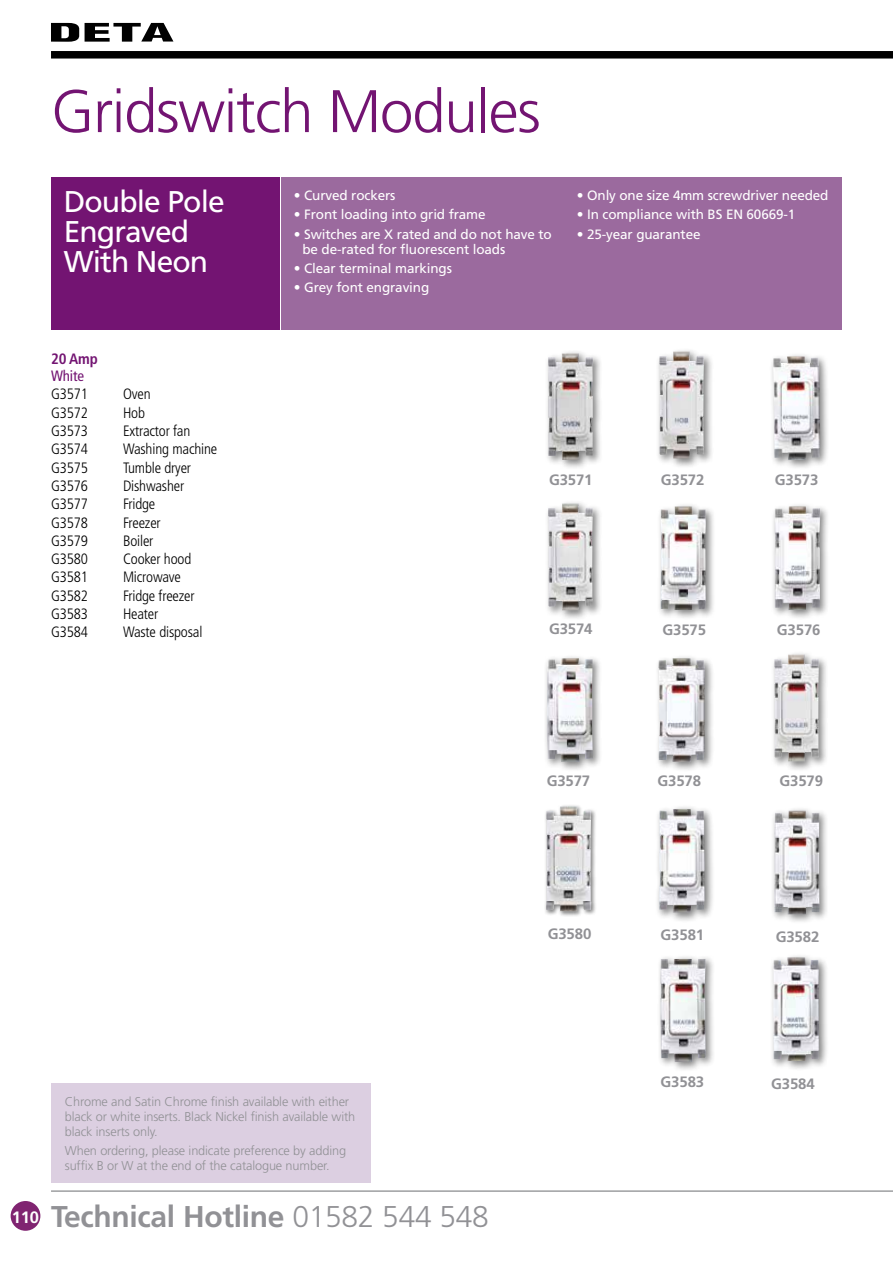
<style>
.page{position:relative;width:893px;height:1263px;background:#fff}
.page>*{position:absolute;margin:0;border:0;box-sizing:border-box;transform-origin:0 0}
.t1{font:300 60px "Frutiger";letter-spacing:-.02em;color:#731472}
.t2{font:700 30px "Frutiger";letter-spacing:-.01em;color:#919195}
.t3{font:30px/30px "Frutiger LT Std";letter-spacing:-.03em;color:#fff}
.t4{font:300 condensed 15px "Frutiger LT Std";letter-spacing:-.01em;color:#000}
.t5{font:700 15px "Frutiger";letter-spacing:-.01em;color:#919195}
.t6{font:700 condensed 15px "Frutiger LT Std";color:#731472}
.t7{font:condensed 15px "Frutiger LT Std";letter-spacing:-.01em;color:#731472}
.t8{font:13.5px/15px "Frutiger LT Std";letter-spacing:-.01em;color:#fff}
.t9{font:300 12.75px/15px "Frutiger";letter-spacing:-.01em;color:#919195}
.s1{font-size:16.5px;color:#fff}
.s2{font-weight:300}
</style>
<div class="page">
<svg style="left:51px;top:23px;width:28px;height:19px"></svg>
<svg style="left:85px;top:23px;width:88px;height:19px"></svg>
<div style="left:51px;top:51px;width:842px;height:8px;background:#000"></div>
<hr style="left:51px;top:1191px;width:842px;height:1px;background:#6d6e71">
<div style="left:11px;top:1201px;width:29px;height:30px;background:#802471;border-radius:50%"></div>
<div style="left:51px;top:177px;width:228px;height:153px;background:#731472"></div>
<div style="left:281px;top:177px;width:561px;height:153px;background:#9b6a9e"></div>
<div style="left:769px;top:352px;width:61px;height:118px;background:#000;opacity:.5"></div>
<img style="left:773px;top:356px;width:47px;height:104px">
<div style="left:655px;top:654px;width:60px;height:118px;background:#000;opacity:.5"></div>
<img style="left:658px;top:658px;width:47px;height:104px">
<div style="left:769px;top:953px;width:60px;height:118px;background:#000;opacity:.5"></div>
<img style="left:773px;top:957px;width:46px;height:104px">
<div style="left:656px;top:502px;width:60px;height:118px;background:#000;opacity:.5"></div>
<img style="left:660px;top:506px;width:46px;height:104px">
<div style="left:655px;top:805px;width:60px;height:118px;background:#000;opacity:.5"></div>
<img style="left:659px;top:809px;width:46px;height:103px">
<div style="left:771px;top:502px;width:59px;height:118px;background:#000;opacity:.5"></div>
<img style="left:775px;top:506px;width:14px;height:81px">
<div style="left:544px;top:804px;width:53px;height:113px;background:#000;opacity:.5"></div>
<img style="left:546px;top:806px;width:45px;height:105px">
<div style="left:770px;top:806px;width:59px;height:119px;background:#000;opacity:.5"></div>
<img style="left:774px;top:811px;width:46px;height:103px">
<div style="left:543px;top:654px;width:60px;height:118px;background:#000;opacity:.5"></div>
<img style="left:547px;top:658px;width:46px;height:104px">
<div style="left:657px;top:954px;width:58px;height:118px;background:#000;opacity:.5"></div>
<img style="left:660px;top:959px;width:46px;height:103px">
<div style="left:544px;top:349px;width:59px;height:121px;background:#000;opacity:.5"></div>
<img style="left:548px;top:353px;width:45px;height:107px">
<div style="left:544px;top:499px;width:59px;height:122px;background:#000;opacity:.5"></div>
<img style="left:548px;top:503px;width:45px;height:107px">
<div style="left:770px;top:651px;width:59px;height:121px;background:#000;opacity:.5"></div>
<img style="left:774px;top:654px;width:45px;height:107px">
<div style="left:656px;top:348px;width:58px;height:120px;background:#000;opacity:.5"></div>
<img style="left:659px;top:351px;width:45px;height:107px">
<div style="left:51px;top:1083px;width:320px;height:99px;background:#dccfe1"></div>
<h1 class="t1" style="left:51px;top:77px;width:491px">Gridswitch Modules</h1>
<h2 class="t3" style="left:64px;top:187px;width:163px">Double Pole<br>Engraved<br>With Neon</h2>
<p class="t8" style="left:294px;top:188px;width:103px">• Curved rockers</p>
<p class="t8" style="left:294px;top:207px;width:193px">• Front loading into grid frame</p>
<p class="t8" style="left:302px;top:226px;width:251px;text-indent:-9px">• Switches are X rated and do not have to be de-rated for fluorescent loads</p>
<p class="t8" style="left:294px;top:261px;width:160px">• Clear terminal markings</p>
<p class="t8" style="left:294px;top:280px;width:137px">• Grey font engraving</p>
<p class="t8" style="left:577px;top:188px;width:253px">• Only one size 4mm screwdriver needed</p>
<p class="t8" style="left:577px;top:207px;width:220px">• In compliance with BS EN 60669-1</p>
<p class="t8" style="left:577px;top:226px;width:125px">• 25-year guarantee</p>
<p class="t6" style="left:51px;top:350px;width:48px">20 Amp</p>
<p class="t7" style="left:51px;top:367px;width:34px">White</p>
<p class="t4" style="left:51px;top:386px;width:39px">G3571</p>
<p class="t4" style="left:123px;top:386px;width:29px">Oven</p>
<p class="t4" style="left:51px;top:404px;width:39px">G3572</p>
<p class="t4" style="left:123px;top:404px;width:23px">Hob</p>
<p class="t4" style="left:51px;top:422px;width:39px">G3573</p>
<p class="t4" style="left:123px;top:422px;width:69px">Extractor fan</p>
<p class="t4" style="left:51px;top:441px;width:39px">G3574</p>
<p class="t4" style="left:123px;top:441px;width:96px">Washing machine</p>
<p class="t4" style="left:51px;top:459px;width:39px">G3575</p>
<p class="t4" style="left:123px;top:459px;width:70px">Tumble dryer</p>
<p class="t4" style="left:51px;top:477px;width:39px">G3576</p>
<p class="t4" style="left:123px;top:477px;width:63px">Dishwasher</p>
<p class="t4" style="left:51px;top:495px;width:39px">G3577</p>
<p class="t4" style="left:123px;top:495px;width:34px">Fridge</p>
<p class="t4" style="left:51px;top:514px;width:39px">G3578</p>
<p class="t4" style="left:123px;top:514px;width:39px">Freezer</p>
<p class="t4" style="left:51px;top:532px;width:39px">G3579</p>
<p class="t4" style="left:123px;top:532px;width:32px">Boiler</p>
<p class="t4" style="left:51px;top:550px;width:39px">G3580</p>
<p class="t4" style="left:123px;top:550px;width:70px">Cooker hood</p>
<p class="t4" style="left:51px;top:569px;width:39px">G3581</p>
<p class="t4" style="left:123px;top:569px;width:59px">Microwave</p>
<p class="t4" style="left:51px;top:587px;width:39px">G3582</p>
<p class="t4" style="left:123px;top:587px;width:73px">Fridge freezer</p>
<p class="t4" style="left:51px;top:605px;width:39px">G3583</p>
<p class="t4" style="left:123px;top:605px;width:37px">Heater</p>
<p class="t4" style="left:51px;top:624px;width:39px">G3584</p>
<p class="t4" style="left:123px;top:624px;width:81px">Waste disposal</p>
<p class="t9" style="left:65px;top:1094px;width:292px">Chrome and Satin Chrome finish available with either black or white inserts. Black Nickel finish available with black inserts only.</p>
<p class="t9" style="left:65px;top:1143px;width:283px">When ordering, please indicate preference by adding suffix B or W at the end of the catalogue number.</p>
<h2 class="t2" style="left:12px;top:1199px;width:478px"><span class="s1">110</span> Technical Hotline <span class="s2">01582 544 548</span></h2>
<p class="t5" style="left:549px;top:471px;width:45px">G3571</p>
<p class="t5" style="left:661px;top:471px;width:45px">G3572</p>
<p class="t5" style="left:775px;top:471px;width:45px">G3573</p>
<p class="t5" style="left:549px;top:620px;width:45px">G3574</p>
<p class="t5" style="left:662px;top:620px;width:45px">G3575</p>
<p class="t5" style="left:777px;top:620px;width:45px">G3576</p>
<p class="t5" style="left:547px;top:772px;width:45px">G3577</p>
<p class="t5" style="left:658px;top:772px;width:45px">G3578</p>
<p class="t5" style="left:779px;top:772px;width:45px">G3579</p>
<p class="t5" style="left:548px;top:925px;width:45px">G3580</p>
<p class="t5" style="left:661px;top:926px;width:45px">G3581</p>
<p class="t5" style="left:776px;top:927px;width:45px">G3582</p>
<p class="t5" style="left:661px;top:1073px;width:45px">G3583</p>
<p class="t5" style="left:771px;top:1074px;width:45px">G3584</p>
</div>
